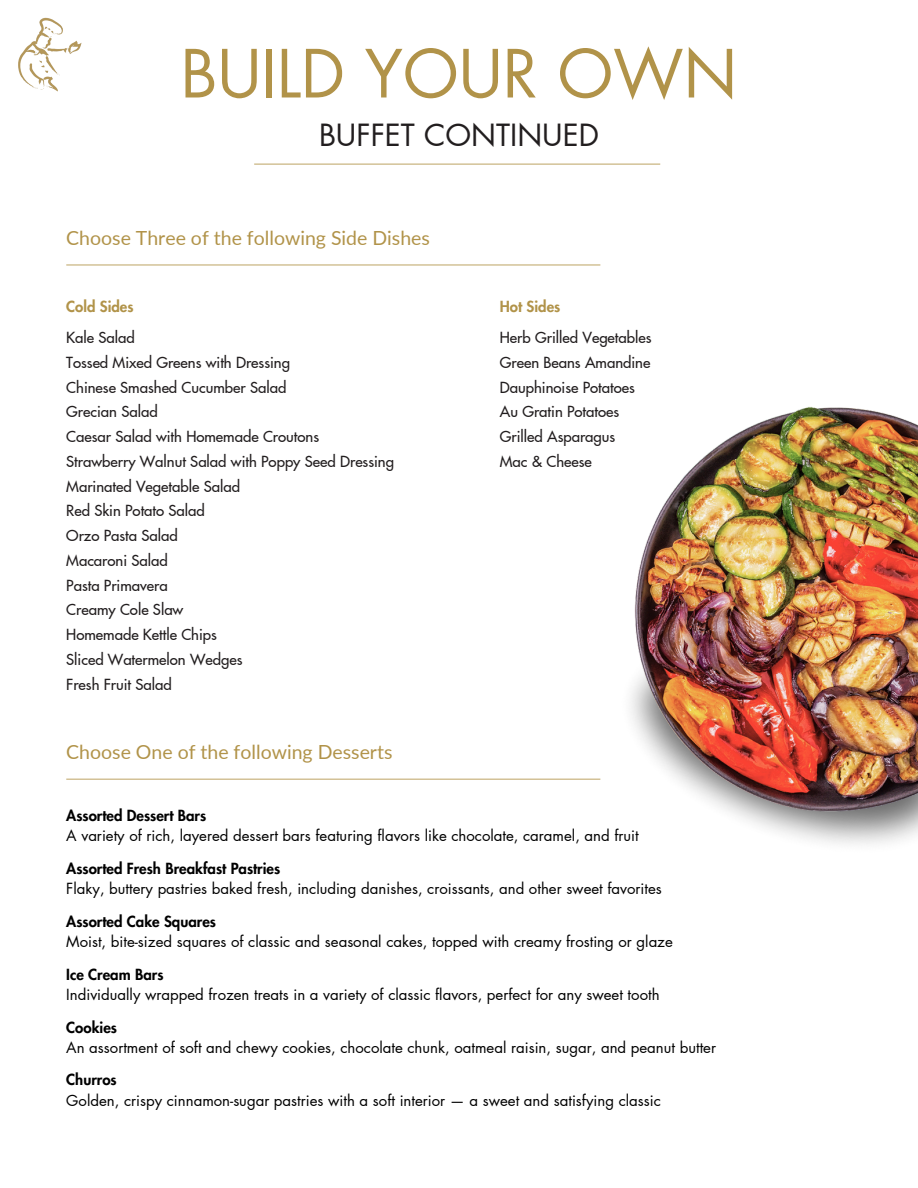
<style>
.page{position:relative;width:918px;height:1188px;background:#fff}
.page>*{position:absolute;margin:0;border:0;box-sizing:border-box;transform-origin:0 0}
.t1{font:64.5px "Futura LT Pro";color:#b19349}
.t2{font:29.85px "Futura LT Pro";color:#221e1f}
.t3{font:19.5px "Lato";color:#b19349}
.t4{font:15px "Futura LT Pro";color:#000}
.t5{font:500 15px/24.8px "Futura LT Pro";color:#221e1f}
.t6{font:800 15px "Futura LT Pro";color:#000}
.t7{font:800 15px "Futura LT Pro";color:#b19349}
</style>
<div class="page">
<img style="left:18px;top:18px;width:63px;height:74px">
<hr style="left:254px;top:164px;width:406px;height:1px;background:#c4ad74">
<hr style="left:66px;top:264px;width:534px;height:2px;background:#c4ad74">
<hr style="left:66px;top:779px;width:534px;height:1px;background:#c4ad74">
<img style="left:545px;top:407px;width:373px;height:427px">
<p class="t1" style="left:181px;top:44px;width:558px">BUILD YOUR OWN</p>
<h3 class="t2" style="left:319px;top:121px;width:281px">BUFFET CONTINUED</h3>
<p class="t3" style="left:66px;top:226px;width:365px">Choose Three of the following Side Dishes</p>
<p class="t7" style="left:66px;top:299px;width:69px">Cold Sides</p>
<p class="t5" style="left:66px;top:326px;width:329px">Kale Salad<br>Tossed Mixed Greens with Dressing<br>Chinese Smashed Cucumber Salad<br>Grecian Salad<br>Caesar Salad with Homemade Croutons<br>Strawberry Walnut Salad with Poppy Seed Dressing<br>Marinated Vegetable Salad</p>
<p class="t5" style="left:66px;top:499px;width:178px">Red Skin Potato Salad<br>Orzo Pasta Salad<br>Macaroni Salad<br>Pasta Primavera<br>Creamy Cole Slaw<br>Homemade Kettle Chips<br>Sliced Watermelon Wedges<br>Fresh Fruit Salad</p>
<p class="t3" style="left:66px;top:740px;width:328px">Choose One of the following Desserts</p>
<p class="t7" style="left:500px;top:299px;width:62px">Hot Sides</p>
<p class="t5" style="left:500px;top:326px;width:153px">Herb Grilled Vegetables<br>Green Beans Amandine</p>
<p class="t5" style="left:500px;top:375px;width:137px">Dauphinoise Potatoes</p>
<p class="t5" style="left:500px;top:400px;width:121px">Au Gratin Potatoes<br>Grilled Asparagus<br>Mac &amp; Cheese</p>
<h1 class="t6" style="left:66px;top:809px;width:141px">Assorted Dessert Bars</h1>
<h2 class="t4" style="left:66px;top:829px;width:574px">A variety of rich, layered dessert bars featuring flavors like chocolate, caramel, and fruit</h2>
<p class="t6" style="left:66px;top:862px;width:215px">Assorted Fresh Breakfast Pastries</p>
<h3 class="t4" style="left:66px;top:882px;width:597px">Flaky, buttery pastries baked fresh, including danishes, croissants, and other sweet favorites</h3>
<p class="t6" style="left:66px;top:914px;width:151px">Assorted Cake Squares</p>
<h4 class="t4" style="left:66px;top:935px;width:608px">Moist, bite-sized squares of classic and seasonal cakes, topped with creamy frosting or glaze</h4>
<p class="t6" style="left:66px;top:967px;width:99px">Ice Cream Bars</p>
<h4 class="t4" style="left:66px;top:988px;width:595px">Individually wrapped frozen treats in a variety of classic flavors, perfect for any sweet tooth</h4>
<h4 class="t6" style="left:66px;top:1020px;width:52px">Cookies</h4>
<h4 class="t4" style="left:66px;top:1040px;width:651px">An assortment of soft and chewy cookies, chocolate chunk, oatmeal raisin, sugar, and peanut butter</h4>
<p class="t6" style="left:66px;top:1073px;width:52px">Churros</p>
<h4 class="t4" style="left:66px;top:1093px;width:596px">Golden, crispy cinnamon-sugar pastries with a soft interior — a sweet and satisfying classic</h4>
</div>
